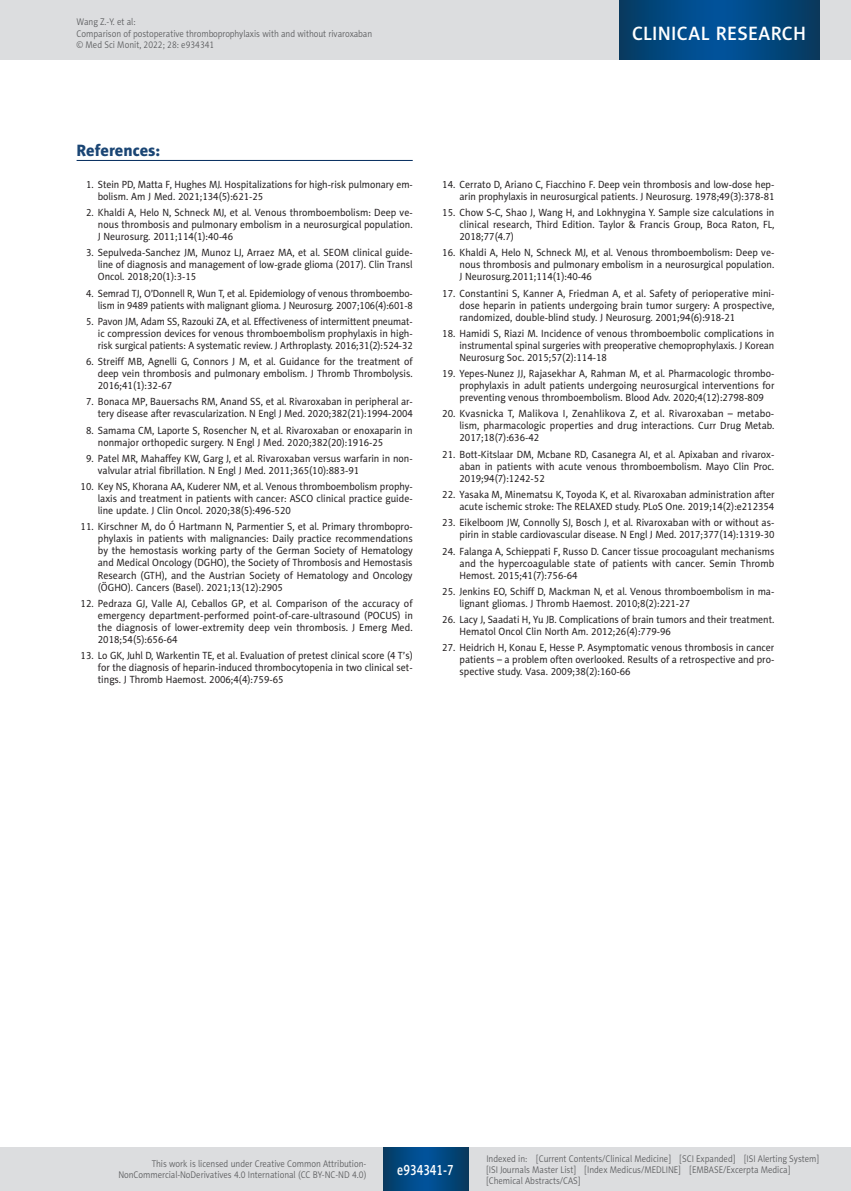
<style>
.page{position:relative;width:851px;height:1191px;background:#fff}
.page>*{position:absolute;margin:0;border:0;box-sizing:border-box;transform-origin:0 0}
.t1{font:19.5px "Naomi Sans EFN Medium";letter-spacing:.015em;color:#fff}
.MSM_Referencje_Tytul{font:16.5px "Naomi Sans EFN Heavy";color:#1a4574}
.t2{font:15px "Naomi Sans EFN Medium";color:#fff;scale:.8 1}
.MSM_Referencje_punkt{font:10.5px/12px "Naomi Sans EFN";color:#231f20;text-align:justify;scale:.95 1}
.MSM_Referencje_punkt-2{font:10.5px/12px "Naomi Sans EFN";color:#231f20;scale:.94 1}
.MSM_Referencje_punkt-3{font:10.5px/12px "Naomi Sans EFN";color:#231f20;text-align:right;scale:.93 1}
.MSM_Referencje_punkt-4{font:10.5px/12px "Naomi Sans EFN";color:#231f20;text-align:justify}
.t3{font:9.75px/11.2px "Naomi Sans EFN Light";color:#57585a;scale:.9 1}
</style>
<div class="page">
<hr style="left:77px;top:160px;width:335px;height:1px;background:#00295c">
<div style="left:0;top:1148px;width:850px;height:43px;background:#dcdddf"></div>
<svg style="left:383px;top:1147px;width:85px;height:43px;background:#02477e"></svg>
<div style="left:0;top:0;width:850px;height:60px;background:#dcdddf"></div>
<svg style="left:619px;top:0;width:200px;height:60px;background:#02477e"></svg>
<p class="t3" style="left:77px;top:16px;width:330px">Wang Z.-Y. et al:<br>Comparison of postoperative thromboprophylaxis with and without rivaroxaban © Med Sci Monit, 2022; 28: e934341</p>
<h1 class="t1" style="left:632px;top:22px;width:175px">CLINICAL RESEARCH</h1>
<p class="MSM_Referencje_Tytul" style="left:77px;top:140px;width:85px">References:</p>
<p class="MSM_Referencje_punkt-2" style="left:98px;top:178px;width:336px;text-indent:-12px">1. Stein PD, Matta F, Hughes MJ. Hospitalizations for high-risk pulmonary em&shy;bolism. Am J Med. 2021;134(5):621-25</p>
<p class="MSM_Referencje_punkt" style="left:98px;top:207px;width:333px;text-indent:-12px">2. Khaldi A, Helo N, Schneck MJ, et al. Venous thromboembolism: Deep ve&shy;nous thrombosis and pulmonary embolism in a neurosurgical population.<br>J Neurosurg. 2011;114(1):40-46</p>
<p class="MSM_Referencje_punkt" style="left:98px;top:247px;width:333px;text-indent:-12px">3. Sepulveda-Sanchez JM, Munoz LJ, Arraez MA, et al. SEOM clinical guide&shy;line of diagnosis and management of low-grade glioma (2017). Clin Transl Oncol. 2018;20(1):3-15</p>
<p class="MSM_Referencje_punkt-3" style="left:86px;top:287px;width:353px">4. Semrad TJ, O’Donnell R, Wun T, et al. Epidemiology of venous thromboembo&shy;lism in 9489 patients with malignant glioma. J Neurosurg. 2007;106(4):601-8</p>
<p class="MSM_Referencje_punkt-3" style="left:98px;top:315px;width:340px;text-align:justify;text-indent:-12px">5. Pavon JM, Adam SS, Razouki ZA, et al. Effectiveness of intermittent pneumat&shy;ic compression devices for venous thromboembolism prophylaxis in high&shy;risk surgical patients: A systematic review. J Arthroplasty. 2016;31(2):524-32</p>
<p class="MSM_Referencje_punkt" style="left:98px;top:356px;width:333px;text-indent:-12px">6. Streiff MB, Agnelli G, Connors J M, et al. Guidance for the treatment of deep vein thrombosis and pulmonary embolism. J Thromb Thrombolysis.<br>2016;41(1):32-67</p>
<p class="MSM_Referencje_punkt" style="left:86px;top:396px;width:345px;text-align:right">7. Bonaca MP, Bauersachs RM, Anand SS, et al. Rivaroxaban in peripheral ar&shy;tery disease after revascularization. N Engl J Med. 2020;382(21):1994-2004</p>
<p class="MSM_Referencje_punkt" style="left:98px;top:424px;width:333px;text-indent:-12px">8. Samama CM, Laporte S, Rosencher N, et al. Rivaroxaban or enoxaparin in nonmajor orthopedic surgery. N Engl J Med. 2020;382(20):1916-25</p>
<p class="MSM_Referencje_punkt" style="left:98px;top:452px;width:333px;text-indent:-12px">9. Patel MR, Mahaffey KW, Garg J, et al. Rivaroxaban versus warfarin in non&shy;valvular atrial fibrillation. N Engl J Med. 2011;365(10):883-91</p>
<p class="MSM_Referencje_punkt-2" style="left:98px;top:481px;width:336px;text-align:justify;text-indent:-17px">10. Key NS, Khorana AA, Kuderer NM, et al. Venous thromboembolism prophy&shy;laxis and treatment in patients with cancer: ASCO clinical practice guide&shy;line update. J Clin Oncol. 2020;38(5):496-520</p>
<p class="MSM_Referencje_punkt" style="left:98px;top:521px;width:333px;text-indent:-17px">11. Kirschner M, do Ó Hartmann N, Parmentier S, et al. Primary thrombopro&shy;phylaxis in patients with malignancies: Daily practice recommendations by the hemostasis working party of the German Society of Hematology and Medical Oncology (DGHO), the Society of Thrombosis and Hemostasis Research (GTH), and the Austrian Society of Hematology and Oncology (ÖGHO). Cancers (Basel). 2021;13(12):2905</p>
<p class="MSM_Referencje_punkt" style="left:98px;top:597px;width:333px;text-indent:-17px">12. Pedraza GJ, Valle AJ, Ceballos GP, et al. Comparison of the accuracy of emergency department-performed point-of-care-ultrasound (POCUS) in the diagnosis of lower-extremity deep vein thrombosis. J Emerg Med.<br>2018;54(5):656-64</p>
<p class="MSM_Referencje_punkt" style="left:98px;top:649px;width:333px;text-indent:-17px">13. Lo GK, Juhl D, Warkentin TE, et al. Evaluation of pretest clinical score (4 T’s) for the diagnosis of heparin-induced thrombocytopenia in two clinical set&shy;tings. J Thromb Haemost. 2006;4(4):759-65</p>
<p class="MSM_Referencje_punkt" style="left:442px;top:178px;width:351px;text-align:right">14. Cerrato D, Ariano C, Fiacchino F. Deep vein thrombosis and low-dose hep&shy;arin prophylaxis in neurosurgical patients. J Neurosurg. 1978;49(3):378-81</p>
<p class="MSM_Referencje_punkt" style="left:459px;top:207px;width:333px;text-indent:-17px">15. Chow S-C, Shao J, Wang H, and Lokhnygina Y. Sample size calculations in clinical research, Third Edition. Taylor &amp; Francis Group, Boca Raton, FL, 2018;77(4.7)</p>
<p class="MSM_Referencje_punkt" style="left:459px;top:247px;width:333px;text-indent:-17px">16. Khaldi A, Helo N, Schneck MJ, et al. Venous thromboembolism: Deep ve&shy;nous thrombosis and pulmonary embolism in a neurosurgical population.<br>J Neurosurg.2011;114(1):40-46</p>
<p class="MSM_Referencje_punkt" style="left:459px;top:287px;width:333px;text-indent:-17px">17. Constantini S, Kanner A, Friedman A, et al. Safety of perioperative mini&shy;dose heparin in patients undergoing brain tumor surgery: A prospective, randomized, double-blind study. J Neurosurg. 2001;94(6):918-21</p>
<p class="MSM_Referencje_punkt" style="left:459px;top:327px;width:333px;text-indent:-17px">18. Hamidi S, Riazi M. Incidence of venous thromboembolic complications in instrumental spinal surgeries with preoperative chemoprophylaxis. J Korean Neurosurg Soc. 2015;57(2):114-18</p>
<p class="MSM_Referencje_punkt" style="left:459px;top:368px;width:333px;text-indent:-17px">19. Yepes-Nunez JJ, Rajasekhar A, Rahman M, et al. Pharmacologic thrombo&shy;prophylaxis in adult patients undergoing neurosurgical interventions for preventing venous thromboembolism. Blood Adv. 2020;4(12):2798-809</p>
<p class="MSM_Referencje_punkt-4" style="left:459px;top:408px;width:316px;text-indent:-17px">20. Kvasnicka T, Malikova I, Zenahlikova Z, et al. Rivaroxaban – metabo&shy;lism, pharmacologic properties and drug interactions. Curr Drug Metab.<br>2017;18(7):636-42</p>
<p class="MSM_Referencje_punkt" style="left:459px;top:448px;width:333px;text-indent:-17px">21. Bott-Kitslaar DM, Mcbane RD, Casanegra AI, et al. Apixaban and rivarox&shy;aban in patients with acute venous thromboembolism. Mayo Clin Proc.<br>2019;94(7):1242-52</p>
<p class="MSM_Referencje_punkt" style="left:442px;top:488px;width:351px;text-align:right">22. Yasaka M, Minematsu K, Toyoda K, et al. Rivaroxaban administration after acute ischemic stroke: The RELAXED study. PLoS One. 2019;14(2):e212354</p>
<p class="MSM_Referencje_punkt" style="left:442px;top:517px;width:351px;text-align:right">23. Eikelboom JW, Connolly SJ, Bosch J, et al. Rivaroxaban with or without as&shy;pirin in stable cardiovascular disease. N Engl J Med. 2017;377(14):1319-30</p>
<p class="MSM_Referencje_punkt" style="left:459px;top:545px;width:333px;text-indent:-17px">24. Falanga A, Schieppati F, Russo D. Cancer tissue procoagulant mechanisms and the hypercoagulable state of patients with cancer. Semin Thromb Hemost. 2015;41(7):756-64</p>
<p class="MSM_Referencje_punkt" style="left:459px;top:585px;width:333px;text-indent:-17px">25. Jenkins EO, Schiff D, Mackman N, et al. Venous thromboembolism in ma&shy;lignant gliomas. J Thromb Haemost. 2010;8(2):221-27</p>
<p class="MSM_Referencje_punkt-2" style="left:459px;top:613px;width:336px;text-indent:-17px">26. Lacy J, Saadati H, Yu JB. Complications of brain tumors and their treatment.<br>Hematol Oncol Clin North Am. 2012;26(4):779-96</p>
<p class="MSM_Referencje_punkt" style="left:459px;top:642px;width:333px;text-indent:-17px">27. Heidrich H, Konau E, Hesse P. Asymptomatic venous thrombosis in cancer patients – a problem often overlooked. Results of a retrospective and pro&shy;spective study. Vasa. 2009;38(2):160-66</p>
<p class="t3" style="left:118px;top:1158px;width:277px;text-align:right">This work is licensed under Creative Common Attribution-<br>NonCommercial-NoDerivatives 4.0 International (CC BY-NC-ND 4.0)</p>
<h3 class="t2" style="left:397px;top:1160px;width:72px">e934341-7</h3>
<p class="t3" style="left:486px;top:1152px;width:371px">Indexed in: [Current Contents/Clinical Medicine] [SCI Expanded] [ISI Alerting System] [ISI Journals Master List] [Index Medicus/MEDLINE] [EMBASE/Excerpta Medica] [Chemical Abstracts/CAS]</p>
</div>
